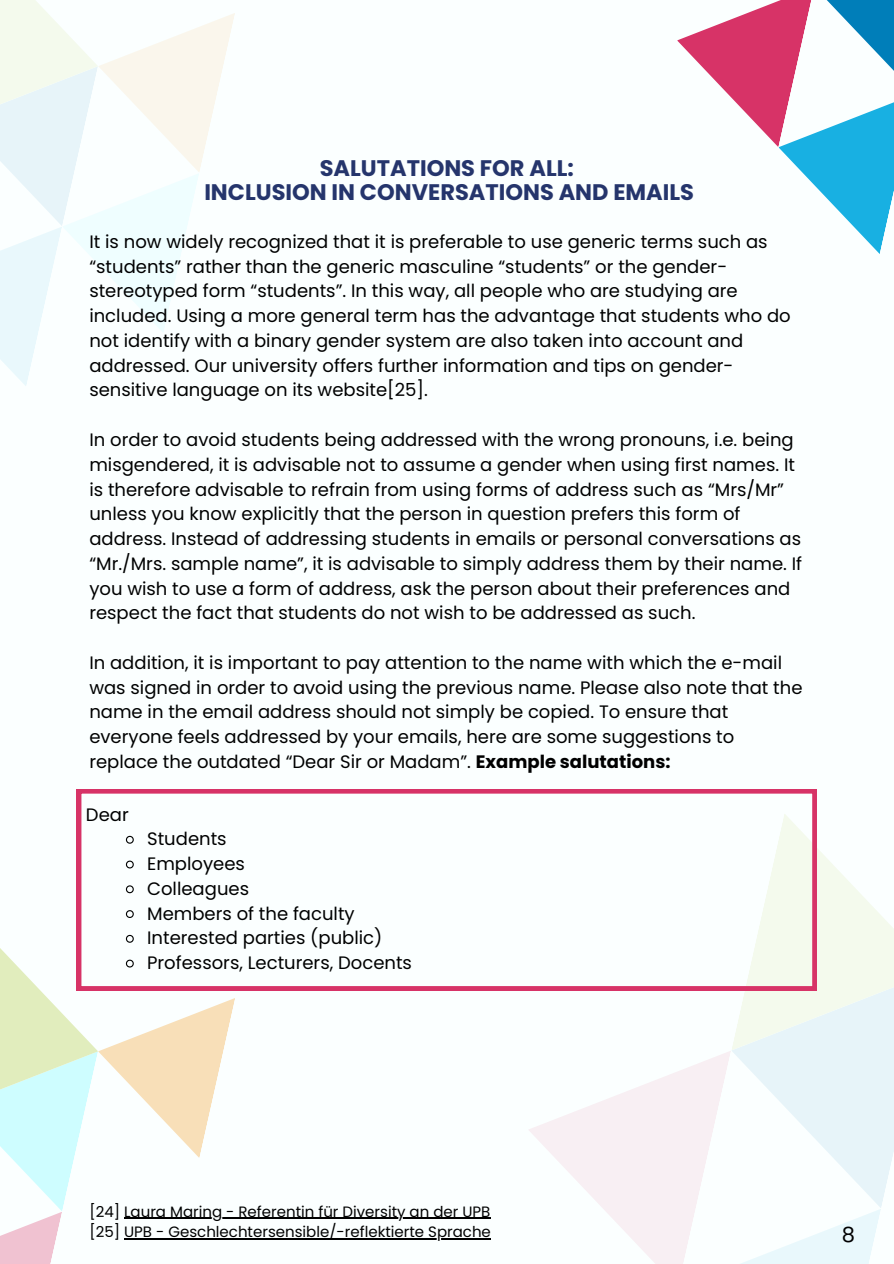
<style>
.page{position:relative;width:894px;height:1264px;background:#fff}
.page>*{position:absolute;margin:0;border:0;box-sizing:border-box;transform-origin:0 0}
.t1{font:700 22.5px/23.7px "Poppins";color:#25356c;text-align:center}
.t2{font:21px "Poppins";color:#000}
.t3{font:18px/24.8px "Poppins";color:#000}
.t4{font:15px "Poppins";color:#000}
.s1{font-weight:700}
</style>
<div class="page">
<div style="left:0;top:0;width:893px;height:1263px;background:#fbffff"></div>
<svg style="left:0;top:0;width:235px;height:386px"></svg>
<svg style="left:528px;top:813px;width:365px;height:450px"></svg>
<svg style="left:677px;top:0;width:216px;height:254px"></svg>
<svg style="left:77px;top:789px;width:739px;height:201px"></svg>
<svg style="left:125px;top:835px;width:9px;height:9px"></svg>
<svg style="left:125px;top:859px;width:9px;height:10px"></svg>
<svg style="left:125px;top:884px;width:9px;height:10px"></svg>
<svg style="left:125px;top:909px;width:9px;height:9px"></svg>
<svg style="left:0;top:934px;width:235px;height:329px"></svg>
<hr style="left:124px;top:1217px;width:366px;height:1px;background:#000">
<hr style="left:124px;top:1237px;width:367px;height:1px;background:#000">
<h1 class="t1" style="left:204px;top:157px;width:491px">SALUTATIONS FOR ALL:<br>INCLUSION IN CONVERSATIONS AND EMAILS</h1>
<h2 class="t3" style="left:89px;top:229px;width:702px">It is now widely recognized that it is preferable to use generic terms such as “students” rather than the generic masculine “students” or the gender&shy;stereotyped form “students”. In this way, all people who are studying are included. Using a more general term has the advantage that students who do not identify with a binary gender system are also taken into account and addressed. Our university offers further information and tips on gender&shy;sensitive language on its website[25].</h2>
<h2 class="t3" style="left:89px;top:427px;width:714px">In order to avoid students being addressed with the wrong pronouns, i.e. being misgendered, it is advisable not to assume a gender when using first names. It is therefore advisable to refrain from using forms of address such as “Mrs/Mr” unless you know explicitly that the person in question prefers this form of address. Instead of addressing students in emails or personal conversations as “Mr./Mrs. sample name”, it is advisable to simply address them by their name. If you wish to use a form of address, ask the person about their preferences and respect the fact that students do not wish to be addressed as such.</h2>
<h2 class="t3" style="left:89px;top:650px;width:714px">In addition, it is important to pay attention to the name with which the e-mail was signed in order to avoid using the previous name. Please also note that the name in the email address should not simply be copied. To ensure that everyone feels addressed by your emails, here are some suggestions to replace the outdated “Dear Sir or Madam”. <span class="s1">Example salutations:</span></h2>
<h2 class="t3" style="left:86px;top:802px;width:44px">Dear</h2>
<p class="t3" style="left:147px;top:826px;width:81px">Students</p>
<p class="t3" style="left:147px;top:851px;width:99px">Employees</p>
<p class="t3" style="left:147px;top:876px;width:103px">Colleagues</p>
<p class="t3" style="left:147px;top:901px;width:209px">Members of the faculty</p>
<p class="t3" style="left:147px;top:925px;width:236px">Interested parties (public)</p>
<p class="t3" style="left:147px;top:950px;width:266px">Professors, Lecturers, Docents</p>
<p class="t4" style="left:89px;top:1200px;width:402px">[24] Laura Maring - Referentin für Diversity an der UPB</p>
<p class="t4" style="left:89px;top:1220px;width:403px">[25] UPB - Geschlechtersensible/-reflektierte Sprache</p>
<p class="t2" style="left:841px;top:1219px;width:15px">8</p>
</div>
